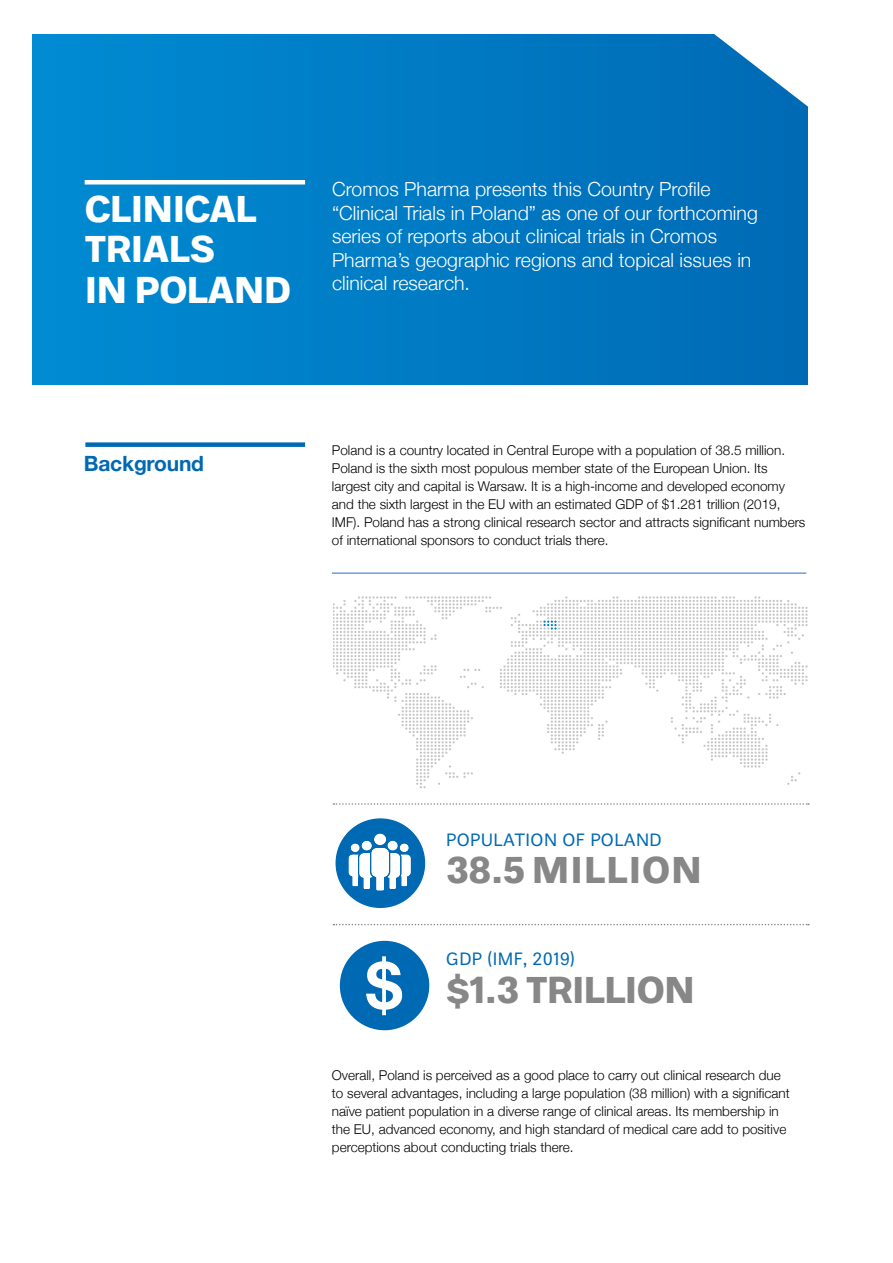
<style>
.page{position:relative;width:893px;height:1263px;background:#fff}
.page>*{position:absolute;margin:0;border:0;box-sizing:border-box;transform-origin:0 0}
.t1{font:700 64.8px "Helvetica Neue";color:#fff}
.t2{font:700 34.5px/40.5px "Neutral BP";color:#fff}
.t3{font:700 34.5px "Neutral BP";color:#878787}
.t4{font:700 34.5px "Neutral BP";letter-spacing:.05em;color:#878787}
.t5{font:700 21px "Helvetica Neue";letter-spacing:-.01em;color:#0069b4}
.t6{font:300 19.5px/23.4px "Helvetica Neue";color:#fff}
.t7{font:16.5px "Neutral BP";letter-spacing:.025em;color:#0069b4}
.t8{font:300 13.5px/18px "Helvetica Neue";color:#000}
</style>
<div class="page">
<div style="left:33px;top:35px;width:775px;height:349px;background:linear-gradient(to right,#008cd3,#006ab5)"></div>
<hr style="left:85px;top:180px;width:220px;height:4px;background:#fff">
<div style="left:85px;top:442px;width:220px;height:5px;background:#0069b4"></div>
<svg style="left:670px;top:34px;width:138px;height:81px"></svg>
<div style="left:336px;top:819px;width:88px;height:88px;background:#0069b4;border-radius:50%"></div>
<svg style="left:350px;top:843px;width:10px;height:10px"></svg>
<div style="left:349px;top:842px;width:12px;height:11px;border:1px solid #0069b4;border-radius:50%"></div>
<svg style="left:399px;top:843px;width:10px;height:10px"></svg>
<div style="left:398px;top:842px;width:12px;height:11px;border:1px solid #0069b4;border-radius:50%"></div>
<div style="left:399px;top:842px;width:11px;height:11px;border:1px solid #0069b4;border-radius:50%"></div>
<svg style="left:361px;top:840px;width:12px;height:11px"></svg>
<div style="left:360px;top:839px;width:13px;height:13px;border:1px solid #0069b4;border-radius:50%"></div>
<svg style="left:387px;top:840px;width:11px;height:11px"></svg>
<div style="left:386px;top:839px;width:13px;height:13px;border:1px solid #0069b4;border-radius:50%"></div>
<div style="left:373px;top:833px;width:14px;height:13px;background:#fff;border-radius:50%"></div>
<div style="left:373px;top:832px;width:14px;height:14px;border:1px solid #0069b4;border-radius:50%"></div>
<svg style="left:348px;top:846px;width:63px;height:45px"></svg>
<div style="left:340px;top:941px;width:89px;height:89px;background:#0069b4;border-radius:50%"></div>
<svg style="left:333px;top:924px;width:476px;height:1px"></svg>
<svg style="left:333px;top:803px;width:476px;height:2px"></svg>
<svg style="left:333px;top:596px;width:475px;height:192px"></svg>
<hr style="left:332px;top:572px;width:474px;height:2px;background:#6f9ed4">
<h2 class="t2" style="left:85px;top:186px;width:207px">CLINICAL<br>TRIALS<br>IN POLAND</h2>
<h3 class="t6" style="left:332px;top:176px;width:427px">Cromos Pharma presents this Country Profile “Clinical Trials in Poland” as one of our forthcoming series of reports about clinical trials in Cromos Pharma’s geographic regions and topical issues in clinical research.</h3>
<h3 class="t5" style="left:84px;top:447px;width:122px">Background</h3>
<p class="t8" style="left:332px;top:441px;width:475px">Poland is a country located in Central Europe with a population of 38.5 million.<br>Poland is the sixth most populous member state of the European Union. Its largest city and capital is Warsaw. It is a high-income and developed economy and the sixth largest in the EU with an estimated GDP of $1.281 trillion (2019, IMF). Poland has a strong clinical research sector and attracts significant numbers of international sponsors to conduct trials there.</p>
<p class="t7" style="left:446px;top:827px;width:217px">POPULATION OF POLAND</p>
<h1 class="t1" style="left:366px;top:935px;width:38px">$</h1>
<h2 class="t4" style="left:446px;top:842px;width:257px">38.5 MILLION</h2>
<p class="t7" style="left:446px;top:946px;width:130px">GDP (IMF, 2019)</p>
<h2 class="t3" style="left:446px;top:962px;width:250px">$1.3 TRILLION</h2>
<p class="t8" style="left:332px;top:1065px;width:459px">Overall, Poland is perceived as a good place to carry out clinical research due to several advantages, including a large population (38 million) with a significant naïve patient population in a diverse range of clinical areas. Its membership in the EU, advanced economy, and high standard of medical care add to positive perceptions about conducting trials there.</p>
</div>
